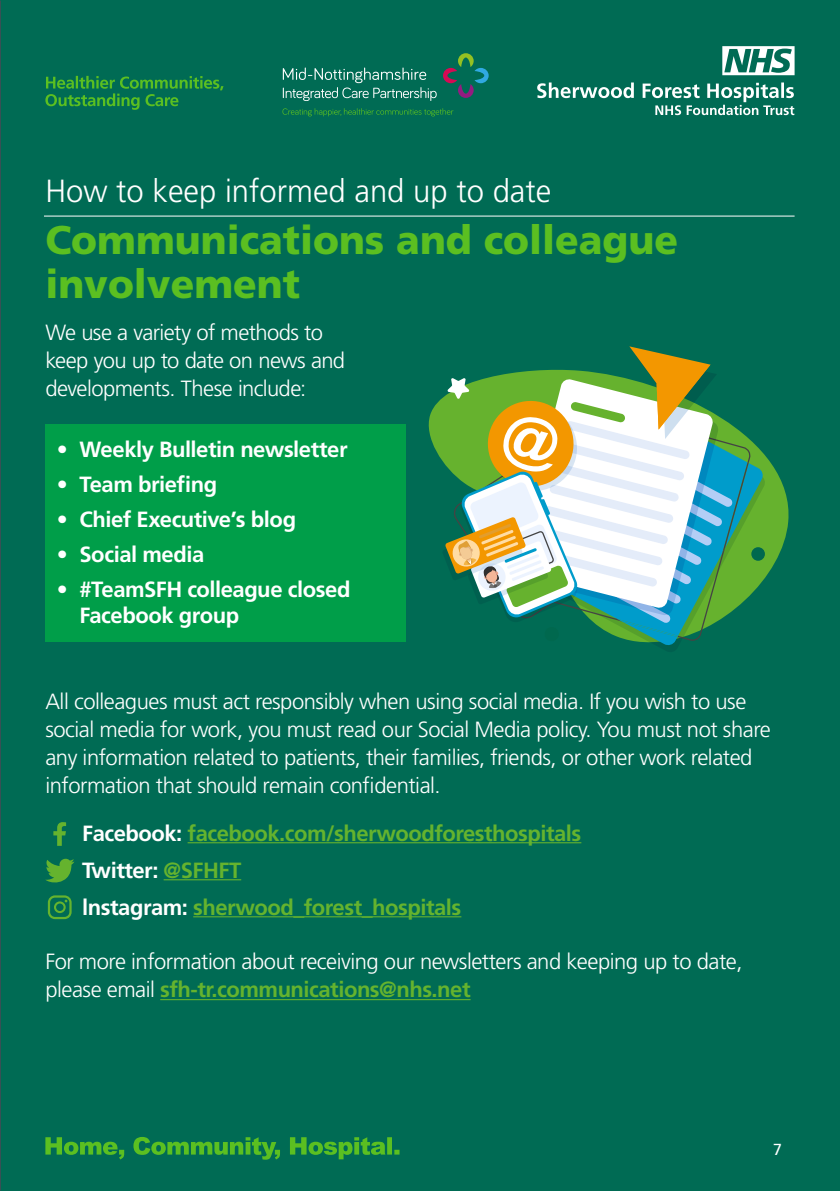
<style>
.page{position:relative;width:840px;height:1191px;background:#fff}
.page>*{position:absolute;margin:0;border:0;box-sizing:border-box;transform-origin:0 0}
.t1{font:900 40px/44px "Frutiger";color:#5bbf21}
.t2{font:300 32px "Frutiger";color:#fff}
.t3{font:300 22px/28px "Frutiger";letter-spacing:-.02em;color:#fff}
.t4{font:700 22px/26.4px "Frutiger";letter-spacing:-.02em;color:#fff}
.t5{font:700 22px/37px "Frutiger";letter-spacing:-.02em;color:#65b32e}
.t6{font:16px "Frutiger";color:#fff}
.s1{color:#fff}
.s2{font-weight:700;color:#65b32e}
</style>
<div class="page">
<div style="left:0;top:1108px;width:839px;height:83px;background:#006b54"></div>
<svg style="left:45px;top:1137px;width:354px;height:22px"></svg>
<div style="left:0;top:0;width:839px;height:1121px;background:#006b54"></div>
<div style="left:45px;top:424px;width:360px;height:218px;background:#009e49"></div>
<hr style="left:160px;top:999px;width:310px;height:1px;background:#65b32e">
<hr style="left:187px;top:842px;width:394px;height:1px;background:#65b32e">
<hr style="left:163px;top:879px;width:78px;height:1px;background:#65b32e">
<hr style="left:193px;top:916px;width:268px;height:1px;background:#65b32e">
<svg style="left:48px;top:895px;width:24px;height:24px"></svg>
<svg style="left:53px;top:822px;width:13px;height:24px"></svg>
<svg style="left:45px;top:858px;width:29px;height:25px"></svg>
<svg style="left:428px;top:398px;width:361px;height:181px"></svg>
<svg style="left:659px;top:408px;width:105px;height:244px"></svg>
<div style="left:751px;top:547px;width:13px;height:14px;background:#00684e;border-radius:50%"></div>
<svg style="left:442px;top:346px;width:321px;height:300px"></svg>
<hr style="left:44px;top:216px;width:750px;height:1px;background:#fff">
<svg style="left:537px;top:82px;width:257px;height:33px"></svg>
<svg style="left:722px;top:46px;width:72px;height:29px"></svg>
<svg style="left:282px;top:67px;width:154px;height:34px"></svg>
<svg style="left:443px;top:53px;width:45px;height:45px"></svg>
<svg style="left:282px;top:108px;width:171px;height:8px"></svg>
<svg style="left:45px;top:75px;width:178px;height:35px"></svg>
<img style="left:0;top:42px;width:1px;height:329px">
<img style="left:0;top:0;width:1px;height:42px">
<h2 class="t2" style="left:45px;top:173px;width:507px">How to keep informed and up to date</h2>
<h1 class="t1" style="left:45px;top:218px;width:634px">Communications and colleague involvement</h1>
<p class="t3" style="left:45px;top:318px;width:301px">We use a variety of methods to keep you up to date on news and developments. These include:</p>
<p class="t4" style="left:57px;top:435px;width:292px">• Weekly Bulletin newsletter</p>
<p class="t4" style="left:57px;top:470px;width:162px">• Team briefing</p>
<p class="t4" style="left:57px;top:505px;width:241px">• Chief Executive’s blog</p>
<p class="t4" style="left:57px;top:540px;width:149px">• Social media</p>
<p class="t4" style="left:79px;top:575px;width:272px;text-indent:-23px">• #TeamSFH colleague closed<br>Facebook group</p>
<p class="t3" style="left:45px;top:687px;width:726px">All colleagues must act responsibly when using social media. If you wish to use social media for work, you must read our Social Media policy. You must not share any information related to patients, their families, friends, or other work related information that should remain confidential.</p>
<p class="t5" style="left:82px;top:814px;width:500px"><span class="s1">Facebook:</span> facebook.com/sherwoodforesthospitals<br><span class="s1">Twitter:</span> @SFHFT<br><span class="s1">lnstagram:</span> sherwood_forest_hospitals</p>
<p class="t3" style="left:45px;top:947px;width:698px">For more information about receiving our newsletters and keeping up to date, please email <span class="s2">sfh-tr.communications@nhs.net</span></p>
<p class="t6" style="left:772px;top:1139px;width:10px">7</p>
</div>
